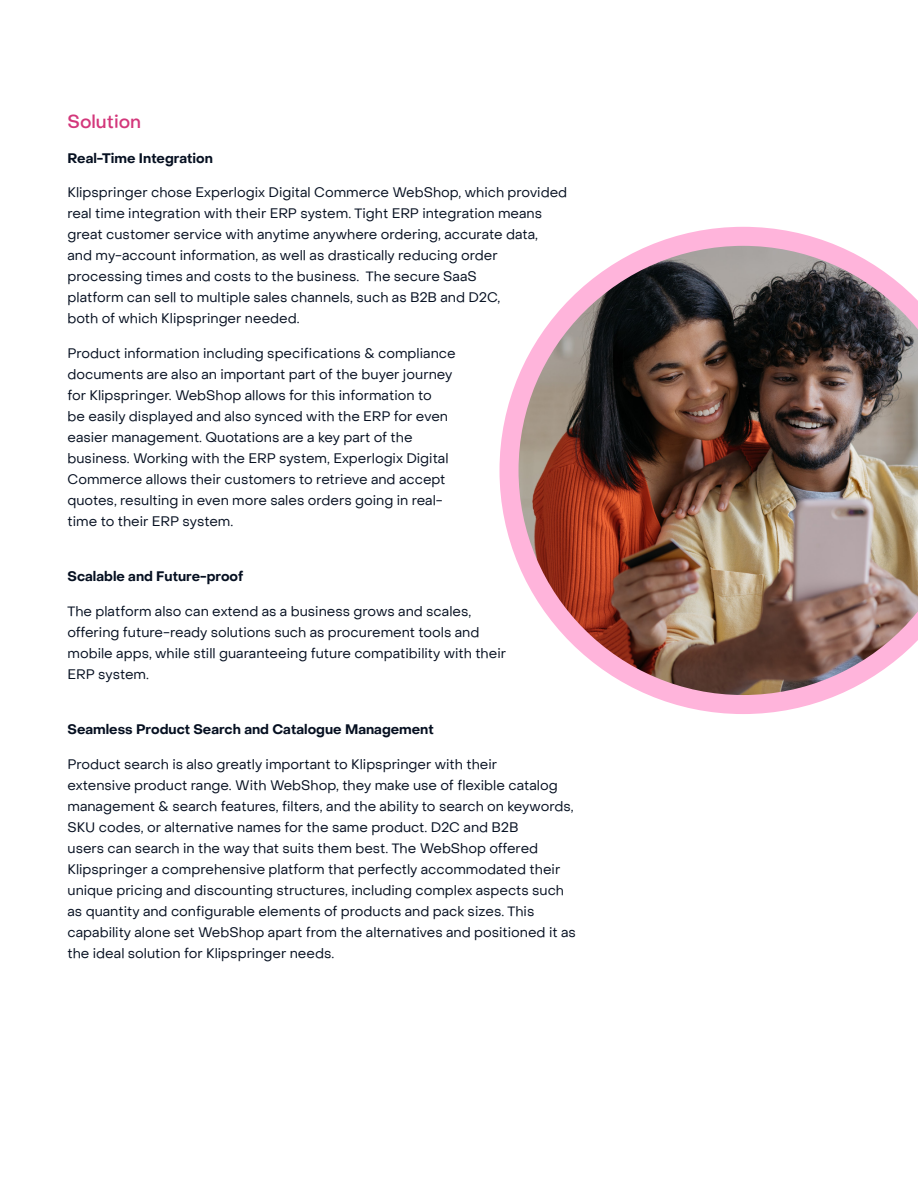
<style>
.page{position:relative;width:918px;height:1188px;background:#fff}
.page>*{position:absolute;margin:0;border:0;box-sizing:border-box;transform-origin:0 0}
.t1{font:500 18px "Object Sans";color:#d3377b}
.t2{font:13.5px/21px "Object Sans";color:#061021}
.t3{font:700 13.5px "Object Sans";color:#061021}
</style>
<div class="page">
<img style="left:499px;top:227px;width:419px;height:487px">
<h1 class="t1" style="left:68px;top:111px;width:75px">Solution</h1>
<p class="t3" style="left:68px;top:150px;width:147px">Real-Time Integration</p>
<p class="t2" style="left:68px;top:182px;width:501px">Klipspringer chose Experlogix Digital Commerce WebShop, which provided real time integration with their ERP system. Tight ERP integration means great customer service with anytime anywhere ordering, accurate data,<br>and my-account information, as well as drastically reducing order processing times and costs to the business. The secure SaaS<br>platform can sell to multiple sales channels, such as B2B and D2C,<br>both of which Klipspringer needed.</p>
<p class="t2" style="left:68px;top:342px;width:390px">Product information including specifications &amp; compliance documents are also an important part of the buyer journey for Klipspringer. WebShop allows for this information to<br>be easily displayed and also synced with the ERP for even easier management. Quotations are a key part of the business. Working with the ERP system, Experlogix Digital Commerce allows their customers to retrieve and accept quotes, resulting in even more sales orders going in real&shy;time to their ERP system.</p>
<p class="t3" style="left:68px;top:568px;width:177px">Scalable and Future-proof</p>
<p class="t2" style="left:68px;top:600px;width:440px">The platform also can extend as a business grows and scales, offering future-ready solutions such as procurement tools and mobile apps, while still guaranteeing future compatibility with their ERP system.</p>
<p class="t3" style="left:68px;top:721px;width:368px">Seamless Product Search and Catalogue Management</p>
<p class="t2" style="left:68px;top:754px;width:510px">Product search is also greatly important to Klipspringer with their<br>extensive product range. With WebShop, they make use of flexible catalog management &amp; search features, filters, and the ability to search on keywords, SKU codes, or alternative names for the same product. D2C and B2B<br>users can search in the way that suits them best. The WebShop offered Klipspringer a comprehensive platform that perfectly accommodated their unique pricing and discounting structures, including complex aspects such as quantity and configurable elements of products and pack sizes. This capability alone set WebShop apart from the alternatives and positioned it as the ideal solution for Klipspringer needs.</p>
</div>
